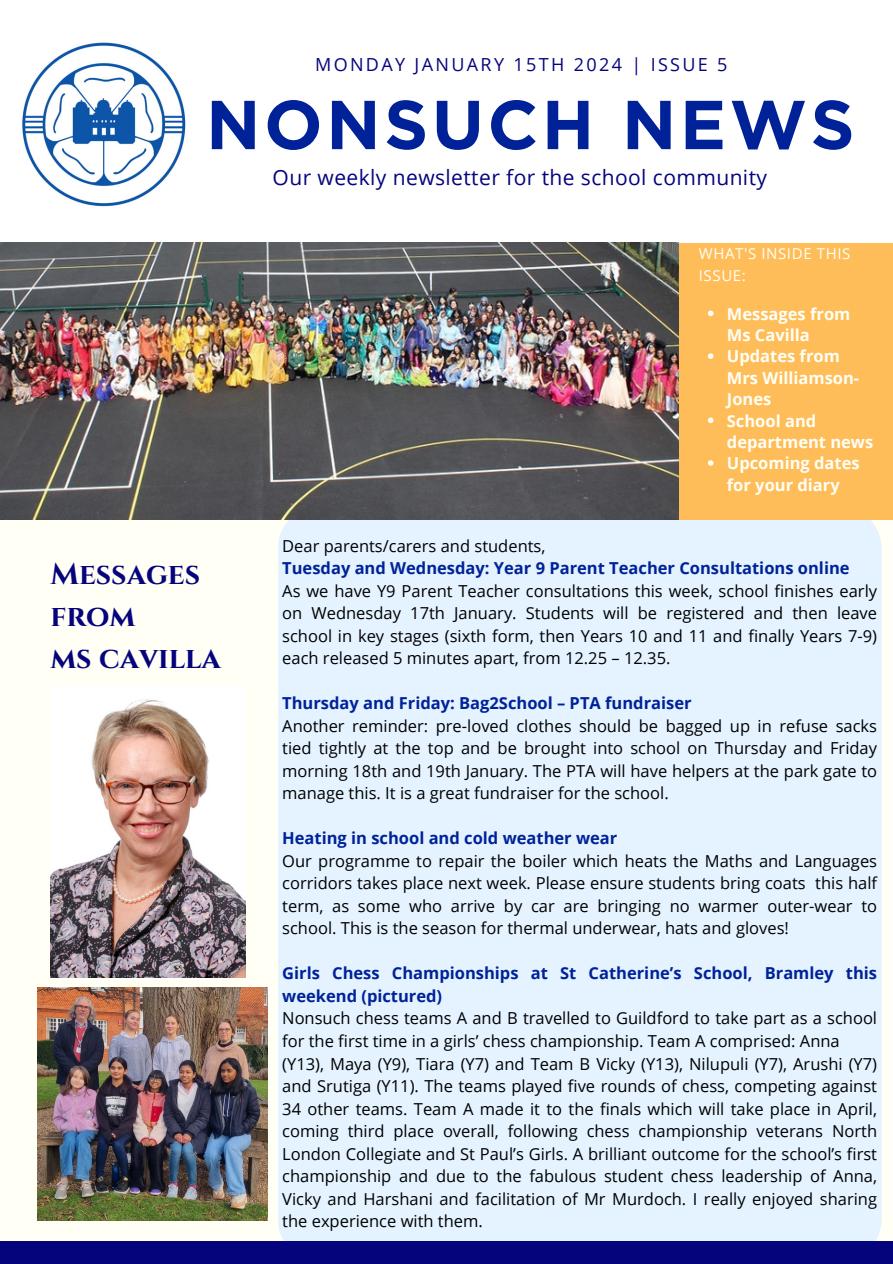
<style>
.page{position:relative;width:893px;height:1264px;background:#fff}
.page>*{position:absolute;margin:0;border:0;box-sizing:border-box;transform-origin:0 0}
.t1{font:700 69px "Gotham";letter-spacing:.05em;color:#029}
.t2{font:700 30px "Cinzel";color:#06047d}
.t3{font:21px "Open Sans";letter-spacing:.02em;color:#06047d}
.t4{font:18px "Open Sans";letter-spacing:.13em;color:#06047d}
.t5{font:16.5px/22.5px "Open Sans";color:#000;text-align:justify}
.t6{font:700 16.5px/22.5px "Open Sans";color:#029}
.t7{font:700 16.5px/21.3px "Open Sans";color:#fffff6}
.t8{font:15px/21.3px "Open Sans";letter-spacing:.04em;color:#fffff6}
</style>
<div class="page">
<div style="left:0;top:0;width:892px;height:1263px;background:#fffff6"></div>
<div style="left:0;top:0;width:892px;height:242px;background:#fff"></div>
<div style="left:278px;top:519px;width:603px;height:722px;background:#e4f3ff"></div>
<div style="left:0;top:1241px;width:892px;height:22px;background:#06047d"></div>
<div style="left:678px;top:242px;width:214px;height:277px;background:#ffbd59"></div>
<img style="left:0;top:242px;width:678px;height:277px">
<img style="left:22px;top:42px;width:164px;height:165px">
<img style="left:50px;top:699px;width:195px;height:278px">
<img style="left:37px;top:987px;width:231px;height:233px">
<svg style="left:707px;top:310px;width:6px;height:6px"></svg>
<svg style="left:707px;top:353px;width:6px;height:6px"></svg>
<svg style="left:707px;top:417px;width:6px;height:6px"></svg>
<svg style="left:707px;top:460px;width:6px;height:6px"></svg>
<p class="t4" style="left:315px;top:52px;width:414px">MONDAY JANUARY 15TH 2024 | ISSUE 5</p>
<p class="t1" style="left:206px;top:83px;width:650px">NONSUCH NEWS</p>
<p class="t3" style="left:272px;top:162px;width:496px">Our weekly newsletter for the school community</p>
<p class="t2" style="left:50px;top:555px;width:151px">Messages</p>
<p class="t2" style="left:50px;top:597px;width:86px">from</p>
<p class="t2" style="left:50px;top:638px;width:172px">ms cavilla</p>
<p class="t8" style="left:698px;top:243px;width:153px">WHAT'S INSIDE THIS<br>ISSUE:</p>
<p class="t7" style="left:726px;top:302px;width:125px">Messages from<br>Ms Cavilla</p>
<p class="t7" style="left:726px;top:345px;width:134px">Updates from<br>Mrs Williamson-<br>Jones</p>
<p class="t7" style="left:726px;top:409px;width:148px">School and department news</p>
<p class="t7" style="left:726px;top:452px;width:134px">Upcoming dates for your diary</p>
<p class="t5" style="left:282px;top:534px;width:265px">Dear parents/carers and students,</p>
<p class="t6" style="left:282px;top:556px;width:569px">Tuesday and Wednesday: Year 9 Parent Teacher Consultations online</p>
<p class="t5" style="left:282px;top:579px;width:596px">As we have Y9 Parent Teacher consultations this week, school finishes early on Wednesday 17th January. Students will be registered and then leave school in key stages (sixth form, then Years 10 and 11 and finally Years 7-9) each released 5 minutes apart, from 12.25 – 12.35.</p>
<p class="t6" style="left:282px;top:691px;width:411px">Thursday and Friday: Bag2School – PTA fundraiser</p>
<p class="t5" style="left:282px;top:714px;width:596px">Another reminder: pre-loved clothes should be bagged up in refuse sacks tied tightly at the top and be brought into school on Thursday and Friday morning 18th and 19th January. The PTA will have helpers at the park gate to manage this. It is a great fundraiser for the school.</p>
<p class="t6" style="left:282px;top:826px;width:336px">Heating in school and cold weather wear</p>
<p class="t5" style="left:282px;top:849px;width:596px">Our programme to repair the boiler which heats the Maths and Languages corridors takes place next week. Please ensure students bring coats this half term, as some who arrive by car are bringing no warmer outer-wear to school. This is the season for thermal underwear, hats and gloves!</p>
<p class="t6" style="left:282px;top:961px;width:596px">Girls Chess Championships at St Catherine’s School, Bramley this weekend (pictured)</p>
<p class="t5" style="left:282px;top:1006px;width:596px">Nonsuch chess teams A and B travelled to Guildford to take part as a school for the first time in a girls’ chess championship. Team A comprised: Anna</p>
<p class="t5" style="left:282px;top:1051px;width:596px">(Y13), Maya (Y9), Tiara (Y7) and Team B Vicky (Y13), Nilupuli (Y7), Arushi (Y7) and Srutiga (Y11). The teams played five rounds of chess, competing against 34 other teams. Team A made it to the finals which will take place in April, coming third place overall, following chess championship veterans North London Collegiate and St Paul’s Girls. A brilliant outcome for the school’s first championship and due to the fabulous student chess leadership of Anna, Vicky and Harshani and facilitation of Mr Murdoch. I really enjoyed sharing the experience with them.</p>
</div>
